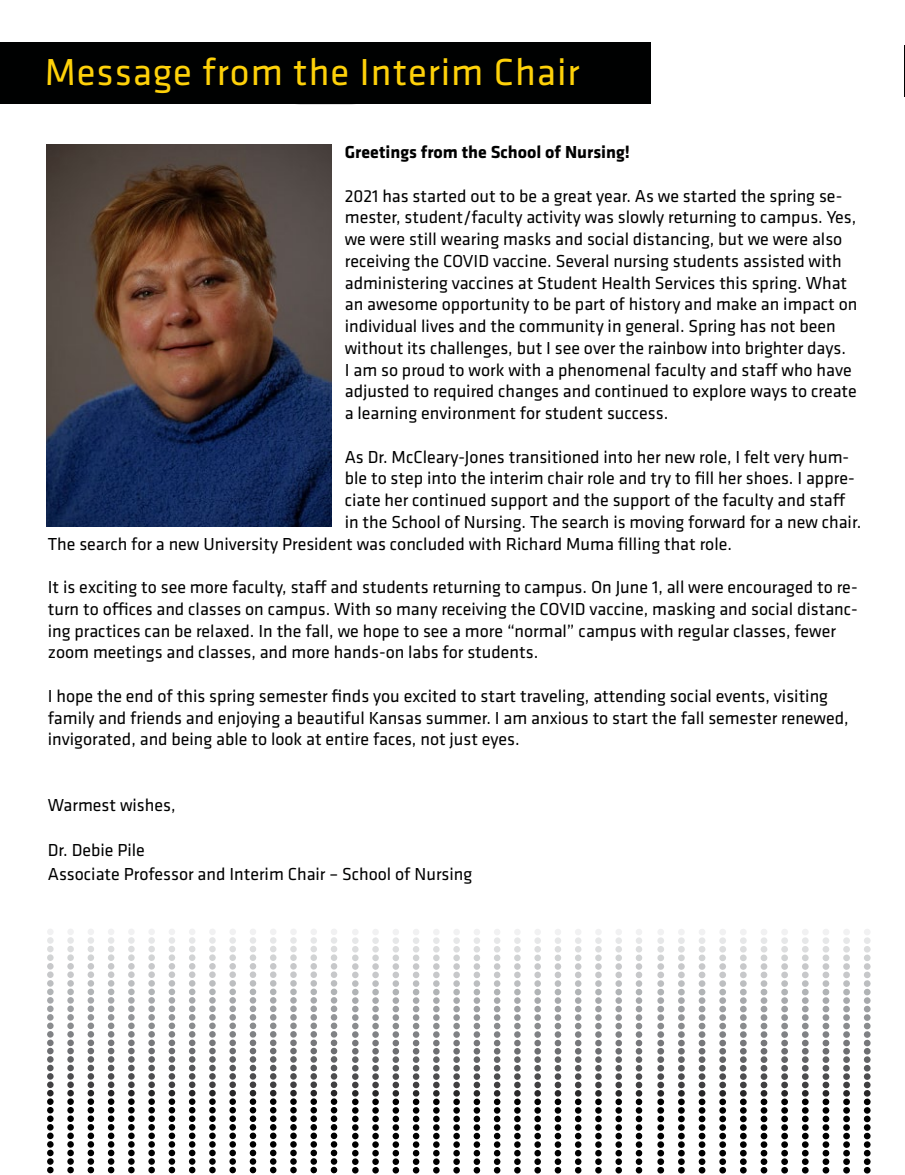
<style>
.page{position:relative;width:905px;height:1175px;background:#fff}
.page>*{position:absolute;margin:0;border:0;box-sizing:border-box;transform-origin:0 0}
.t1{font:39px "Klavika";letter-spacing:.025em;color:#fed109}
.t2{font:18px/21.8px "Klavika";color:#000101}
.t3{font:700 18px "Klavika";color:#000101}
</style>
<div class="page">
<div style="left:0;top:43px;width:650px;height:61px;background:#000101"></div>
<svg style="left:50px;top:929px;width:284px;height:244px"></svg>
<svg style="left:355px;top:929px;width:284px;height:244px"></svg>
<svg style="left:660px;top:929px;width:207px;height:244px"></svg>
<hr style="left:904px;top:45px;width:1px;height:51px;background:#000101">
<img style="left:46px;top:144px;width:285px;height:382px">
<h1 class="t1" style="left:45px;top:47px;width:536px">Message from the Interim Chair</h1>
<p class="t3" style="left:345px;top:139px;width:286px">Greetings from the School of Nursing!</p>
<p class="t2" style="left:345px;top:184px;width:514px">2021 has started out to be a great year. As we started the spring se&shy;mester, student/faculty activity was slowly returning to campus. Yes, we were still wearing masks and social distancing, but we were also receiving the COVID vaccine. Several nursing students assisted with administering vaccines at Student Health Services this spring. What an awesome opportunity to be part of history and make an impact on individual lives and the community in general. Spring has not been without its challenges, but I see over the rainbow into brighter days.<br>I am so proud to work with a phenomenal faculty and staff who have adjusted to required changes and continued to explore ways to create a learning environment for student success.</p>
<p class="t2" style="left:345px;top:445px;width:506px">As Dr. McCleary-Jones transitioned into her new role, I felt very hum-</p>
<p class="t2" style="left:345px;top:467px;width:511px">ble to step into the interim chair role and try to fill her shoes. I appre-</p>
<p class="t2" style="left:345px;top:488px;width:502px">ciate her continued support and the support of the faculty and staff</p>
<p class="t2" style="left:345px;top:510px;width:518px">in the School of Nursing. The search is moving forward for a new chair.</p>
<p class="t2" style="left:48px;top:532px;width:685px">The search for a new University President was concluded with Richard Muma filling that role.</p>
<p class="t2" style="left:48px;top:575px;width:811px">It is exciting to see more faculty, staff and students returning to campus. On June 1, all were encouraged to re&shy;turn to offices and classes on campus. With so many receiving the COVID vaccine, masking and social distanc&shy;ing practices can be relaxed. In the fall, we hope to see a more “normal” campus with regular classes, fewer zoom meetings and classes, and more hands-on labs for students.</p>
<p class="t2" style="left:48px;top:684px;width:802px">I hope the end of this spring semester finds you excited to start traveling, attending social events, visiting family and friends and enjoying a beautiful Kansas summer. I am anxious to start the fall semester renewed, invigorated, and being able to look at entire faces, not just eyes.</p>
<p class="t2" style="left:48px;top:793px;width:129px">Warmest wishes,</p>
<p class="t2" style="left:48px;top:837px;width:426px;line-height:24px">Dr. Debie Pile<br>Associate Professor and Interim Chair – School of Nursing</p>
</div>
